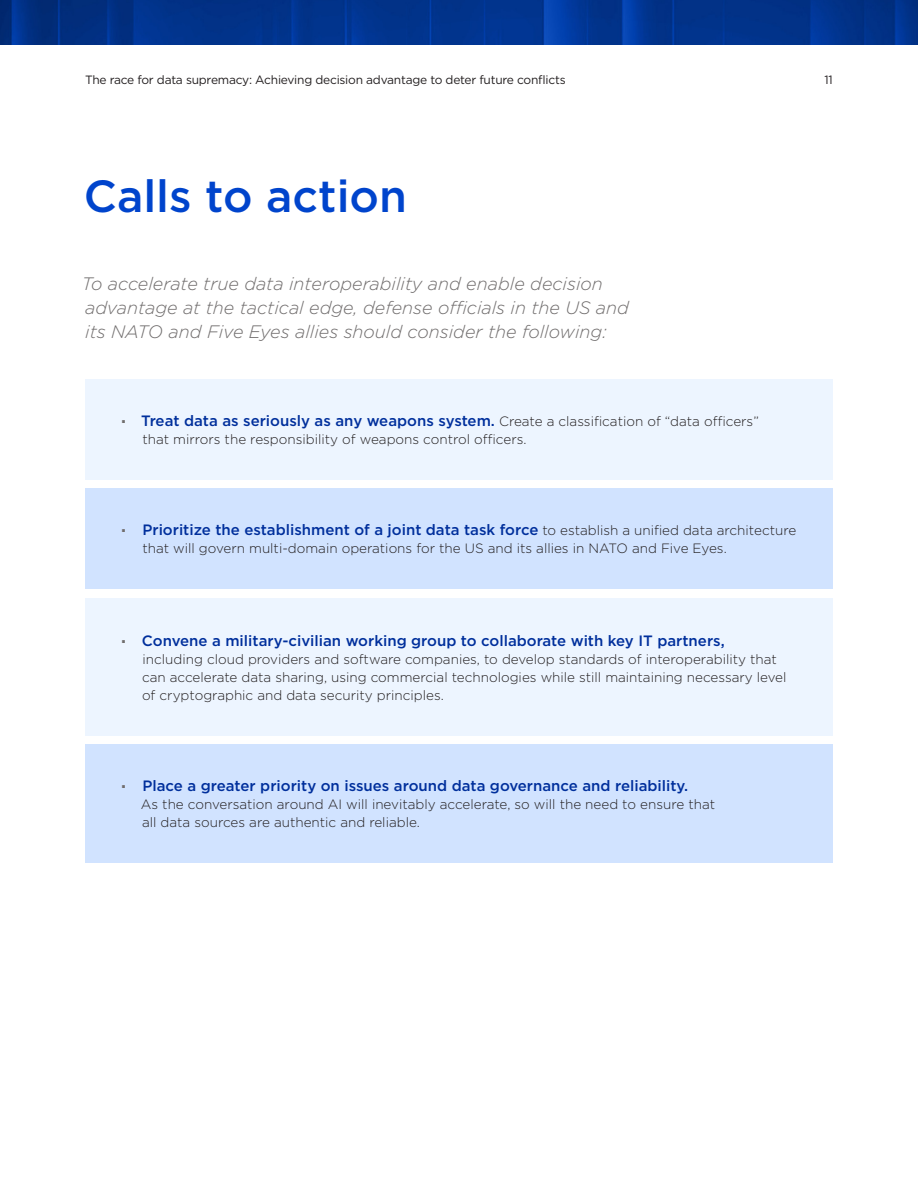
<style>
.page{position:relative;width:918px;height:1188px;background:#fff}
.page>*{position:absolute;margin:0;border:0;box-sizing:border-box;transform-origin:0 0}
.Heading1{font:500 45px "Gotham";color:#04c}
.Intro_paragraph{font:italic 300 18px/24px "Gotham";color:#706d6d}
.t1{font:500 15px "Gotham";color:#002f9c}
.t2{font:300 13.5px/18px "Gotham";color:#231f20}
.t3{font:12px "Gotham";letter-spacing:-.02em;color:#231f20}
.s1{font-size:21px;color:#706d6d}
.s2{font-weight:300;font-size:13.5px;color:#231f20}
</style>
<div class="page">
<img style="left:0;top:0;width:918px;height:45px">
<div style="left:85px;top:745px;width:748px;height:118px;background:#d1e3ff"></div>
<div style="left:85px;top:489px;width:748px;height:100px;background:#d1e3ff"></div>
<div style="left:85px;top:379px;width:748px;height:101px;background:#edf5ff"></div>
<div style="left:85px;top:598px;width:748px;height:138px;background:#edf5ff"></div>
<p class="t3" style="left:85px;top:72px;width:482px">The race for data supremacy: Achieving decision advantage to deter future conflicts</p>
<p class="t3" style="left:824px;top:72px;width:10px">11</p>
<p class="Heading1" style="left:84px;top:166px;width:325px">Calls to action</p>
<p class="Intro_paragraph" style="left:82px;top:271px;width:549px">To accelerate true data interoperability and enable decision advantage at the tactical edge, defense officials in the US and its NATO and Five Eyes allies should consider the following:</p>
<p class="t1" style="left:121px;top:410px;width:639px"><span class="s1">·</span> Treat data as seriously as any weapons system. <span class="s2">Create a classification of “data officers”</span></p>
<p class="t2" style="left:142px;top:429px;width:386px">that mirrors the responsibility of weapons control officers.</p>
<p class="t1" style="left:121px;top:520px;width:677px"><span class="s1">·</span> Prioritize the establishment of a joint data task force <span class="s2">to establish a unified data architecture</span></p>
<p class="t2" style="left:142px;top:539px;width:586px">that will govern multi-domain operations for the US and its allies in NATO and Five Eyes.</p>
<p class="t1" style="left:121px;top:630px;width:605px"><span class="s1">·</span> Convene a military-civilian working group to collaborate with key IT partners,</p>
<p class="t2" style="left:142px;top:649px;width:646px">including cloud providers and software companies, to develop standards of interoperability that can accelerate data sharing, using commercial technologies while still maintaining necessary level of cryptographic and data security principles.</p>
<p class="t1" style="left:121px;top:776px;width:569px"><span class="s1">·</span> Place a greater priority on issues around data governance and reliability.</p>
<p class="t2" style="left:141px;top:795px;width:576px">As the conversation around AI will inevitably accelerate, so will the need to ensure that all data sources are authentic and reliable.</p>
</div>
